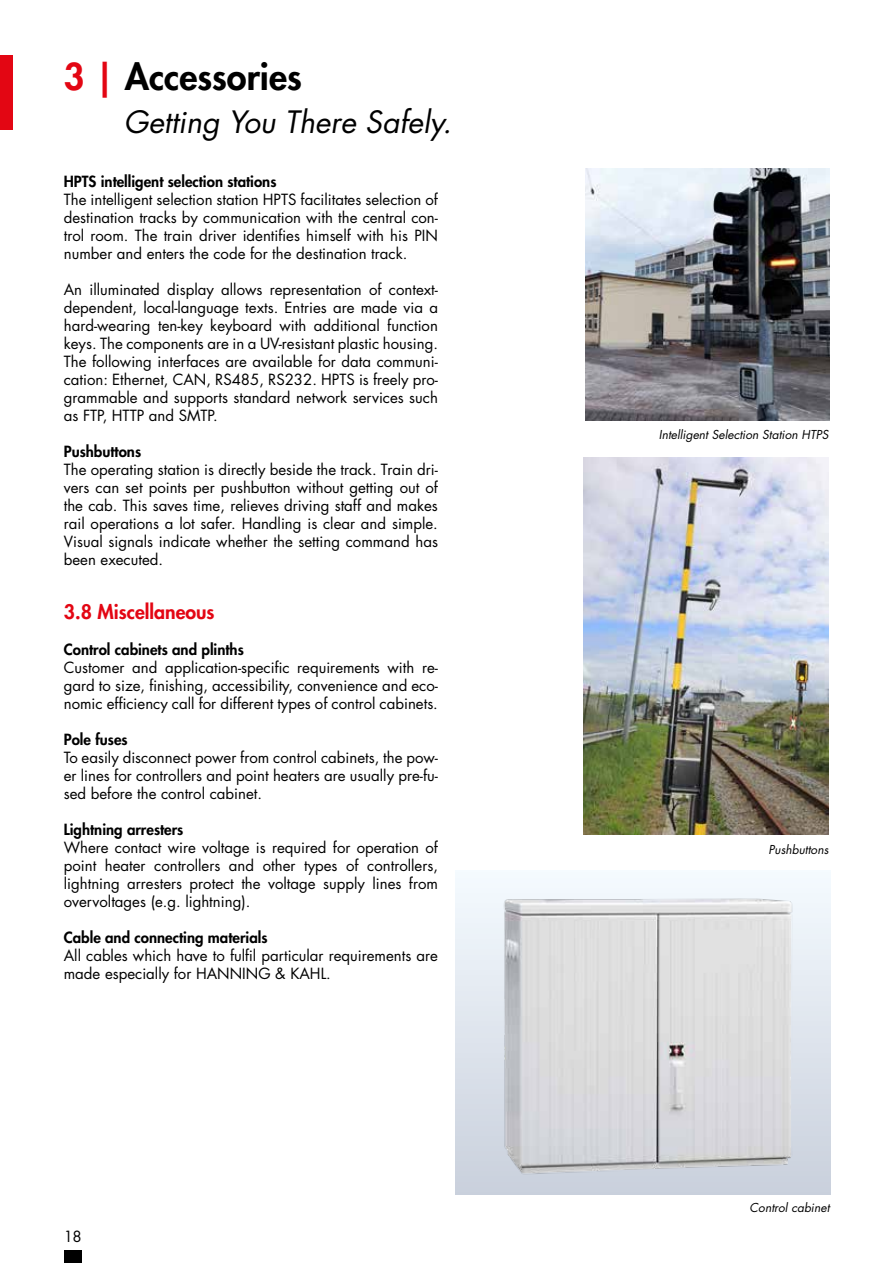
<style>
.page{position:relative;width:893px;height:1263px;background:#fff}
.page>*{position:absolute;margin:0;border:0;box-sizing:border-box;transform-origin:0 0}
.t1{font:800 36px "Futura Std";color:#000}
.t2{font:italic 30px "Futura Std";color:#000}
.t3{font:800 19.5px "Futura Std";color:#e30613}
.t4{font:15px/18px "Futura Std";color:#000;text-align:justify}
.t5{font:800 15px "Futura Std";color:#000}
.t6{font:italic 12px "Futura Std";color:#000}
.s1{color:#e30613}
</style>
<div class="page">
<div style="left:64px;top:1250px;width:18px;height:13px;background:#000"></div>
<div style="left:0;top:55px;width:13px;height:74px;background:#e30613"></div>
<img style="left:455px;top:872px;width:375px;height:323px">
<img style="left:584px;top:457px;width:244px;height:378px">
<img style="left:585px;top:169px;width:244px;height:252px">
<h1 class="t1" style="left:64px;top:54px;width:240px"><span class="s1">3 |</span> Accessories</h1>
<h2 class="t2" style="left:124px;top:103px;width:329px">Getting You There Safely.</h2>
<p class="t5" style="left:64px;top:171px;width:214px">HPTS intelligent selection stations</p>
<p class="t4" style="left:64px;top:190px;width:376px">The intelligent selection station HPTS facilitates selection of destination tracks by communication with the central con&shy;trol room. The train driver identifies himself with his PIN number and enters the code for the destination track.</p>
<p class="t4" style="left:64px;top:280px;width:376px">An illuminated display allows representation of context&shy;dependent, local-language texts. Entries are made via a hard-wearing ten-key keyboard with additional function keys. The components are in a UV-resistant plastic housing.<br>The following interfaces are available for data communi&shy;cation: Ethernet, CAN, RS485, RS232. HPTS is freely pro&shy;grammable and supports standard network services such as FTP, HTTP and SMTP.</p>
<p class="t5" style="left:64px;top:441px;width:79px">Pushbuttons</p>
<p class="t4" style="left:64px;top:460px;width:376px">The operating station is directly beside the track. Train dri&shy;vers can set points per pushbutton without getting out of the cab. This saves time, relieves driving staff and makes rail operations a lot safer. Handling is clear and simple.<br>Visual signals indicate whether the setting command has been executed.</p>
<h3 class="t3" style="left:64px;top:599px;width:152px">3.8 Miscellaneous</h3>
<p class="t5" style="left:64px;top:639px;width:182px">Control cabinets and plinths</p>
<p class="t4" style="left:64px;top:658px;width:376px">Customer and application-specific requirements with re&shy;gard to size, finishing, accessibility, convenience and eco&shy;nomic efficiency call for different types of control cabinets.</p>
<p class="t5" style="left:64px;top:729px;width:65px">Pole fuses</p>
<p class="t4" style="left:64px;top:748px;width:376px">To easily disconnect power from control cabinets, the pow&shy;er lines for controllers and point heaters are usually pre-fu&shy;sed before the control cabinet.</p>
<p class="t5" style="left:64px;top:819px;width:121px">Lightning arresters</p>
<p class="t4" style="left:64px;top:838px;width:376px">Where contact wire voltage is required for operation of point heater controllers and other types of controllers, lightning arresters protect the voltage supply lines from overvoltages (e.g. lightning).</p>
<p class="t5" style="left:64px;top:927px;width:205px">Cable and connecting materials</p>
<p class="t4" style="left:64px;top:946px;width:376px">All cables which have to fulfil particular requirements are made especially for HANNING &amp; KAHL.</p>
<p class="t4" style="left:64px;top:1227px;width:19px">18</p>
<p class="t6" style="left:659px;top:427px;width:171px">Intelligent Selection Station HTPS</p>
<p class="t6" style="left:768px;top:841px;width:61px">Pushbuttons</p>
<p class="t6" style="left:750px;top:1200px;width:81px">Control cabinet</p>
</div>
